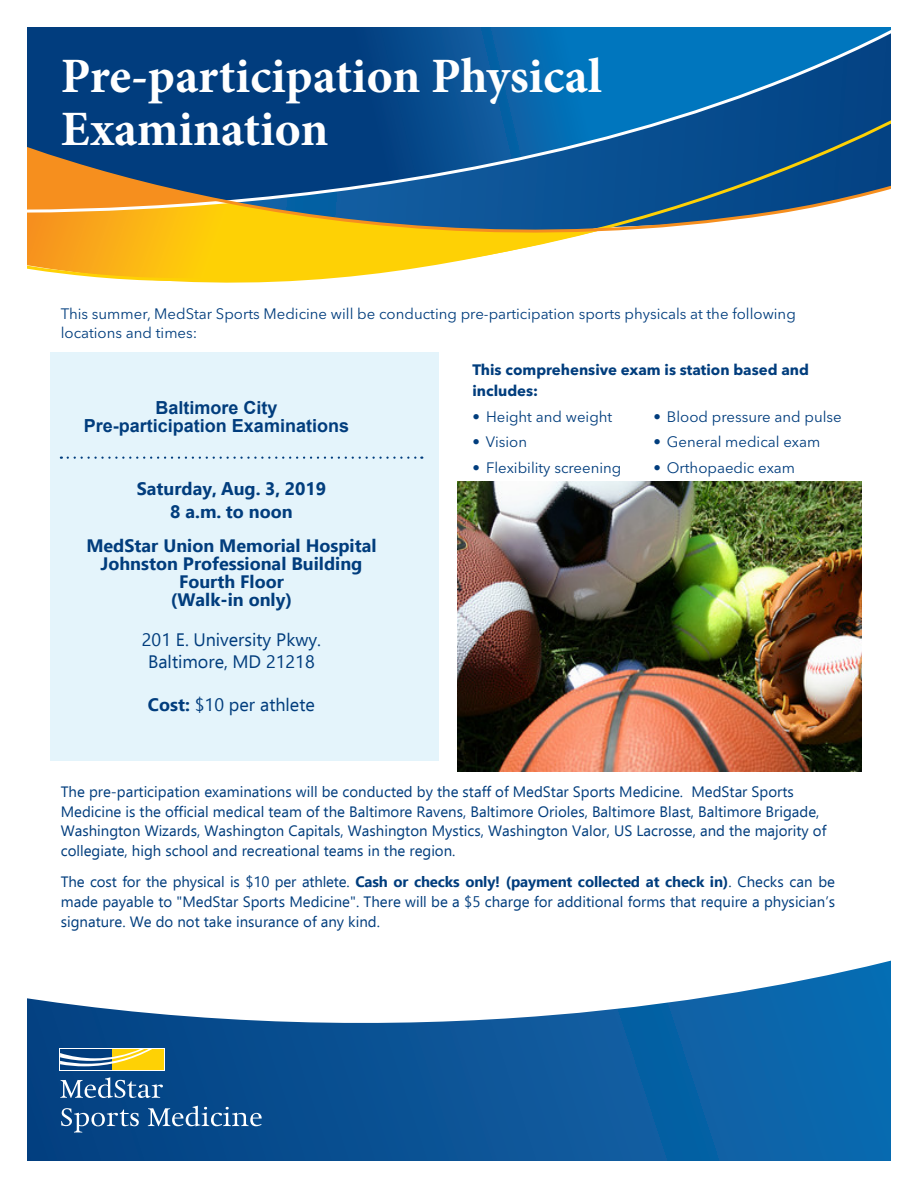
<style>
.page{position:relative;width:918px;height:1188px;background:#fff}
.page>*{position:absolute;margin:0;border:0;box-sizing:border-box;transform-origin:0 0}
.t1{font:700 49.5px/52.5px "Minion Pro";letter-spacing:-.005em;color:#fff}
.t2{font:700 18px/18px "Ebrima";color:#013d7d;text-align:center}
.t3{font:18px/21.6px "Ebrima";color:#013d7d;text-align:center}
.t4{font:700 18px/18px "Arial";color:#013d7d;text-align:center}
.t5{font:15px/19.5px "Ebrima";color:#013d7d}
.t6{font:15px/19.5px "Avenir Next LT Pro";color:#013d7d}
.t7{font:700 15px/21px "Avenir Next LT Pro";color:#013d7d}
.s1{font-style:inherit}
.s2{font-weight:700}
</style>
<div class="page">
<div style="left:51px;top:352px;width:388px;height:408px;background:#e4f4fb"></div>
<svg style="left:27px;top:27px;width:864px;height:80px;background:#045598"></svg>
<svg style="left:27px;top:107px;width:864px;height:176px"></svg>
<svg style="left:27px;top:960px;width:864px;height:201px"></svg>
<svg style="left:61px;top:1108px;width:78px;height:25px;background:#36689c"></svg>
<svg style="left:148px;top:1106px;width:114px;height:20px;background:#4577a7"></svg>
<svg style="left:60px;top:1077px;width:103px;height:21px;background:#4372a3"></svg>
<svg style="left:59px;top:1048px;width:106px;height:23px"></svg>
<div style="left:112px;top:1049px;width:52px;height:20px;background:#fed105"></div>
<div style="left:60px;top:1049px;width:52px;height:20px;background:linear-gradient(to right,#013d7d,#013d7d)"></div>
<svg style="left:60px;top:1049px;width:92px;height:17px"></svg>
<svg style="left:68px;top:457px;width:354px;height:2px"></svg>
<img style="left:457px;top:481px;width:404px;height:291px">
<p class="t1" style="left:61px;top:50px;width:543px">Pre-participation Physical<br>Examination</p>
<p class="t6" style="left:61px;top:304px;width:737px">This summer, MedStar Sports Medicine will be conducting pre-participation sports physicals at the following locations and times:</p>
<p class="t7" style="left:472px;top:360px;width:338px">This comprehensive exam is station based and includes:</p>
<p class="t6" style="left:472px;top:407px;width:141px">• Height and weight</p>
<p class="t6" style="left:472px;top:432px;width:56px">• Vision</p>
<p class="t6" style="left:472px;top:458px;width:150px">• Flexibility screening</p>
<p class="t4" style="left:84px;top:399px;width:267px">Baltimore City<br>Pre-participation <span class="s1">Examinations</span></p>
<p class="t6" style="left:653px;top:407px;width:190px">• Blood pressure and pulse</p>
<p class="t6" style="left:653px;top:432px;width:168px">• General medical exam</p>
<p class="t6" style="left:653px;top:458px;width:143px">• Orthopaedic exam</p>
<p class="t2" style="left:137px;top:476px;width:191px;line-height:23.2px">Saturday, Aug. <span class="s1">3</span>, 201<span class="s1">9<br>8 a.m. to noon</span></p>
<p class="t2" style="left:86px;top:536px;width:292px">MedStar Union Memorial Hospital<br>Johnston Professional Building<br>Fourth Floor<br>(Walk-in only)</p>
<p class="t3" style="left:142px;top:629px;width:181px">201 E. University Pkwy.<br>Baltimore, MD 21218</p>
<p class="t3" style="left:148px;top:694px;width:168px"><span class="s2">Cost:</span> $10 per athlete</p>
<p class="t5" style="left:61px;top:782px;width:767px">The pre-participation examinations will be conducted by the staff of MedStar Sports Medicine. MedStar Sports Medicine is the official medical team of the Baltimore Ravens, Baltimore Orioles, Baltimore Blast, Baltimore Brigade, Washington Wizards, Washington Capitals, Washington Mystics, Washington Valor, US Lacrosse, and the majority of collegiate, high school and recreational teams in the region.</p>
<p class="t5" style="left:61px;top:872px;width:776px;text-align:justify">The cost for the physical is $10 per athlete. <span class="s2">Cash or checks only! (payment collected at check in)</span>. Checks can be made payable to "MedStar Sports Medicine". There will be a $5 charge for additional forms that require a physician’s signature. We do not take insurance of any kind.</p>
</div>
